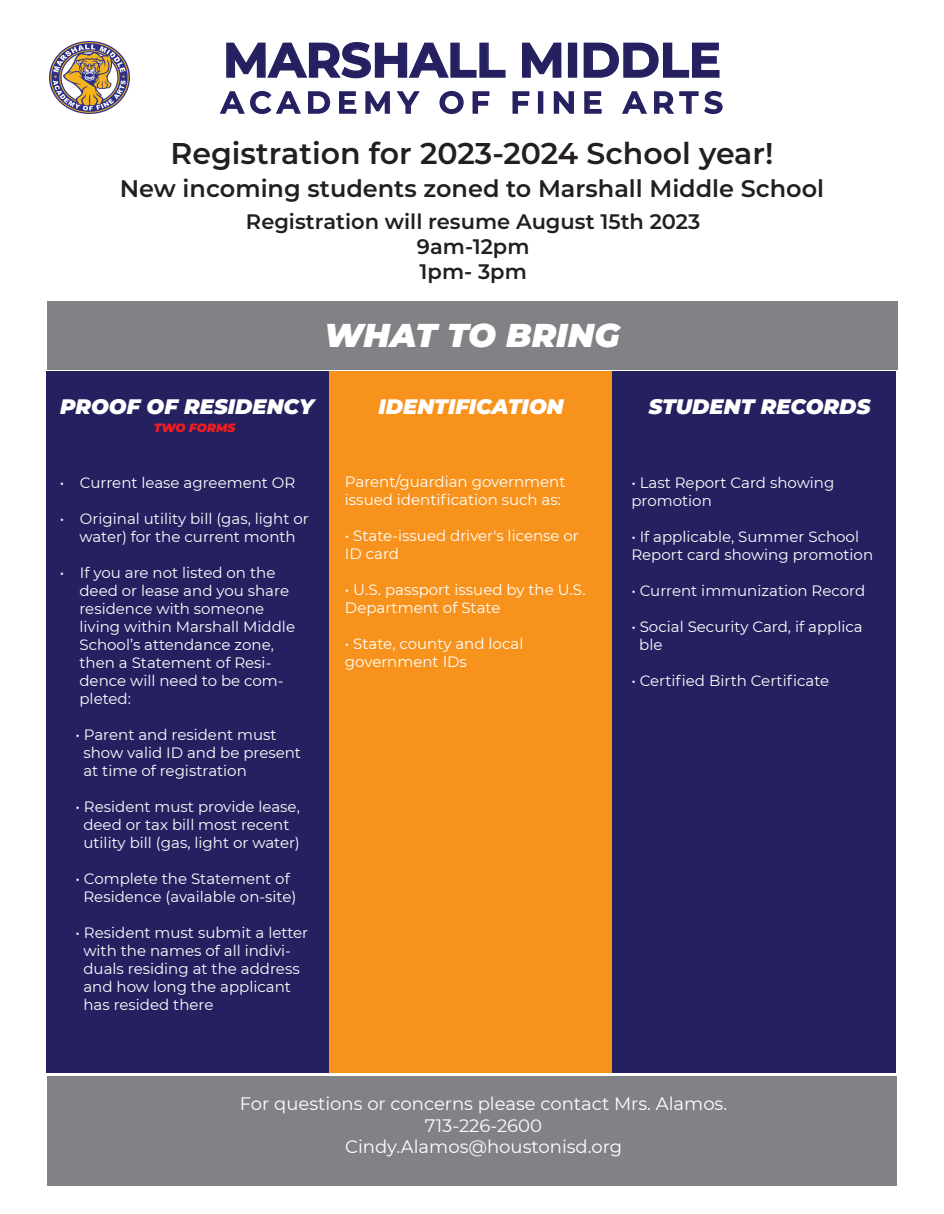
<style>
.page{position:relative;width:944px;height:1214px;background:#fff}
.page>*{position:absolute;margin:0;border:0;box-sizing:border-box;transform-origin:0 0}
.t1{font:700 48px "Montserrat";color:#252161}
.t2{font:italic 900 33px "Montserrat";color:#fff}
.t3{font:600 30px "Montserrat";color:#231f20}
.t4{font:600 30px "Montserrat";letter-spacing:.21em;color:#252161}
.t5{font:600 24px "Montserrat";color:#231f20}
.t6{font:600 21px/25.2px "Montserrat";color:#231f20;text-align:center}
.t7{font:italic 900 21px "Montserrat";color:#fff}
.t8{font:18px/21.6px "Montserrat";color:#fff;text-align:center}
.t9{font:15px/18px "Montserrat";color:#fff}
.t10{font:italic 900 12px "Montserrat";letter-spacing:-.005em;color:#ee1d23}
</style>
<div class="page">
<div style="left:47px;top:301px;width:850px;height:68px;background:#808285"></div>
<div style="left:47px;top:1076px;width:849px;height:109px;background:#808285"></div>
<div style="left:47px;top:371px;width:283px;height:702px;background:#252161"></div>
<div style="left:329px;top:371px;width:283px;height:702px;background:#f7931d"></div>
<div style="left:612px;top:371px;width:284px;height:702px;background:#252161"></div>
<svg style="left:226px;top:42px;width:280px;height:37px"></svg>
<svg style="left:522px;top:42px;width:40px;height:36px"></svg>
<div style="left:568px;top:43px;width:9px;height:35px;border:2px solid #252161"></div>
<svg style="left:583px;top:42px;width:137px;height:36px"></svg>
<svg style="left:219px;top:90px;width:112px;height:24px"></svg>
<svg style="left:339px;top:91px;width:18px;height:23px"></svg>
<svg style="left:365px;top:91px;width:55px;height:23px"></svg>
<svg style="left:439px;top:90px;width:25px;height:24px"></svg>
<svg style="left:472px;top:91px;width:18px;height:23px"></svg>
<svg style="left:512px;top:91px;width:18px;height:23px"></svg>
<div style="left:538px;top:91px;width:5px;height:23px;border:2px solid #252161"></div>
<svg style="left:553px;top:91px;width:21px;height:23px"></svg>
<svg style="left:584px;top:91px;width:18px;height:23px"></svg>
<svg style="left:622px;top:91px;width:101px;height:23px"></svg>
<img style="left:49px;top:41px;width:81px;height:72px">
<h1 class="t1" style="left:223px;top:25px;width:499px">MARSHALL MIDDLE</h1>
<h3 class="t4" style="left:221px;top:81px;width:503px">ACADEMY OF FINE ARTS</h3>
<h3 class="t3" style="left:170px;top:132px;width:604px">Registration for 2023-2024 School year!</h3>
<h3 class="t5" style="left:120px;top:171px;width:706px">New incoming students zoned to Marshall Middle School</h3>
<h3 class="t6" style="left:246px;top:207px;width:456px">Registration will resume August 15th 2023<br>9am-12pm<br>1pm- 3pm</h3>
<h2 class="t2" style="left:324px;top:310px;width:297px">WHAT TO BRING</h2>
<h3 class="t7" style="left:60px;top:391px;width:255px">PROOF OF RESIDENCY</h3>
<p class="t10" style="left:154px;top:419px;width:83px">TWO FORMS</p>
<p class="t9" style="left:60px;top:473px;width:237px">• Current lease agreement OR</p>
<p class="t9" style="left:60px;top:509px;width:250px;text-align:center">• Original utility bill (gas, light or water) for the current month</p>
<p class="t9" style="left:79px;top:563px;width:217px;text-indent:-20px">• If you are not listed on the deed or lease and you share residence with someone living within Marshall Middle<br>School’s attendance zone, then a Statement of Resi&shy;dence will need to be com&shy;pleted:</p>
<p class="t9" style="left:83px;top:725px;width:219px;text-indent:-8px">• Parent and resident must show valid ID and be present at time of registration</p>
<p class="t9" style="left:76px;top:797px;width:226px;text-align:center">• Resident must provide lease, deed or tax bill most recent utility bill (gas, light or water)</p>
<p class="t9" style="left:76px;top:869px;width:222px;text-align:center">• Complete the Statement of<br>Residence (available on-site)</p>
<p class="t9" style="left:83px;top:923px;width:226px;text-indent:-8px">• Resident must submit a letter with the names of all indivi&shy;duals residing at the address and how long the applicant has resided there</p>
<h3 class="t7" style="left:378px;top:391px;width:187px">IDENTIFICATION</h3>
<p class="t9" style="left:345px;top:472px;width:222px">Parent/guardian government issued identification such as:</p>
<p class="t9" style="left:345px;top:526px;width:235px">• State-issued driver's license or<br>ID card</p>
<p class="t9" style="left:345px;top:580px;width:242px">• U.S. passport issued by the U.S.<br>Department of State</p>
<p class="t9" style="left:345px;top:634px;width:180px">• State, county and local government IDs</p>
<h3 class="t7" style="left:648px;top:391px;width:223px">STUDENT RECORDS</h3>
<p class="t9" style="left:631px;top:473px;width:204px">• Last Report Card showing promotion</p>
<p class="t9" style="left:631px;top:527px;width:243px">• If applicable, Summer School<br>Report card showing promotion</p>
<p class="t9" style="left:631px;top:581px;width:235px">• Current immunization Record</p>
<p class="t9" style="left:639px;top:617px;width:225px;text-indent:-8px">• Social Security Card, if applica ble</p>
<p class="t9" style="left:631px;top:671px;width:199px">• Certified Birth Certificate</p>
<p class="t8" style="left:240px;top:1092px;width:489px">For questions or concerns please contact Mrs. Alamos.<br>713-226-2600<br>Cindy.Alamos@houstonisd.org</p>
</div>
